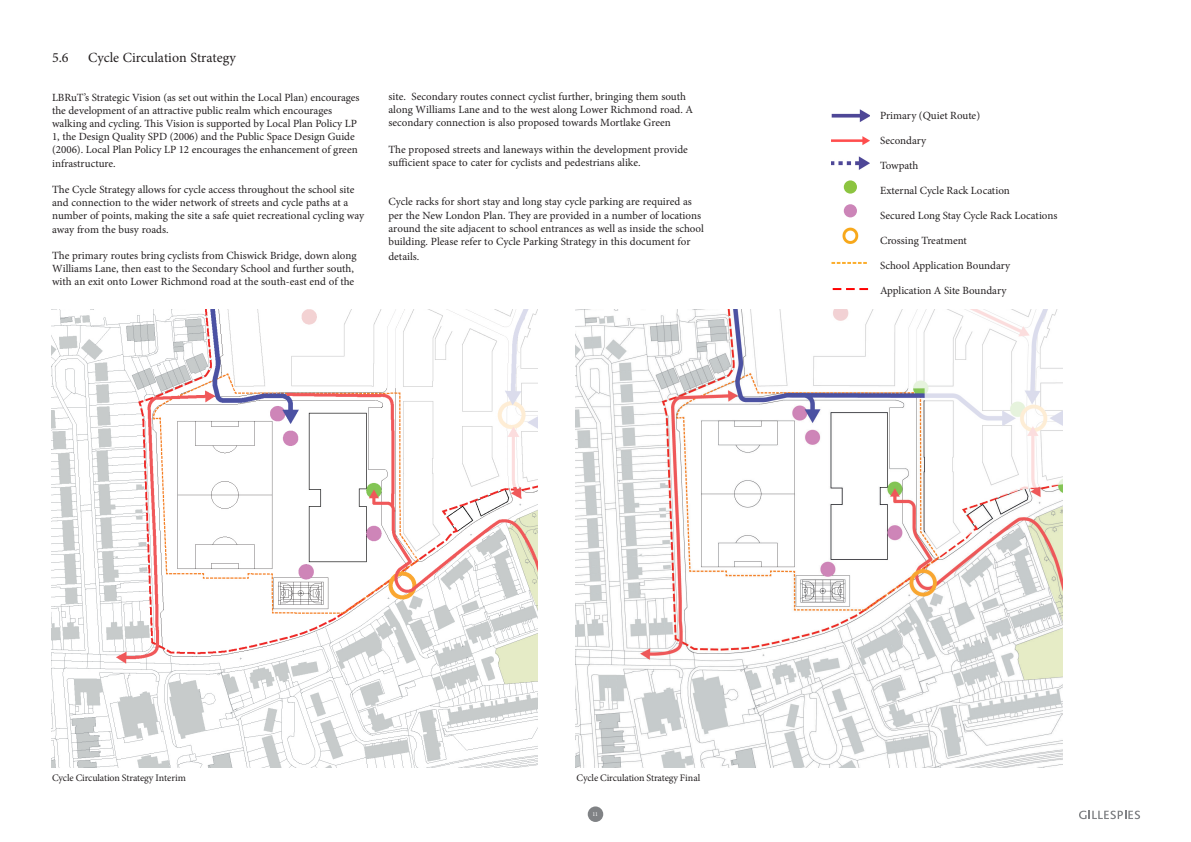
<style>
.page{position:relative;width:1191px;height:842px;background:#fff}
.page>*{position:absolute;margin:0;border:0;box-sizing:border-box;transform-origin:0 0}
.t1{font:14px "Minion Pro";color:#231f20}
.Body_Copy{font:11px/13.2px "Minion Pro";color:#231f20}
.t2{font:10px "Minion Pro";letter-spacing:-.015em;color:#231f20}
.t3{font:6px "Minion Pro";color:#fff}
</style>
<div class="page">
<div style="left:588px;top:806px;width:15px;height:16px;background:#808285;border-radius:50%"></div>
<svg style="left:1079px;top:811px;width:61px;height:8px"></svg>
<img style="left:575px;top:310px;width:487px;height:457px">
<img style="left:51px;top:310px;width:486px;height:457px">
<img style="left:831px;top:109px;width:38px;height:61px">
<svg style="left:833px;top:288px;width:34px;height:2px"></svg>
<div style="left:843px;top:180px;width:14px;height:14px;background:#8cc440;border-radius:50%"></div>
<div style="left:843px;top:204px;width:14px;height:13px;background:#cc85b8;border-radius:50%"></div>
<img style="left:842px;top:228px;width:16px;height:15px">
<svg style="left:832px;top:262px;width:34px;height:2px"></svg>
<svg style="left:745px;top:309px;width:318px;height:248px"></svg>
<svg style="left:221px;top:309px;width:317px;height:248px"></svg>
<p class="t1" style="left:52px;top:48px;width:18px">5.6</p>
<p class="t1" style="left:88px;top:48px;width:149px">Cycle Circulation Strategy</p>
<p class="Body_Copy" style="left:52px;top:91px;width:309px">LBRuT’s Strategic Vision (as set out within the Local Plan) encourages the development of an attractive public realm which encourages walking and cycling. This Vision is supported by Local Plan Policy LP 1, the Design Quality SPD (2006) and the Public Space Design Guide (2006). Local Plan Policy LP 12 encourages the enhancement of green infrastructure.</p>
<p class="Body_Copy" style="left:52px;top:183px;width:314px">The Cycle Strategy allows for cycle access throughout the school site and connection to the wider network of streets and cycle paths at a number of points, making the site a safe quiet recreational cycling way away from the busy roads.</p>
<p class="Body_Copy" style="left:52px;top:249px;width:306px">The primary routes bring cyclists from Chiswick Bridge, down along<br>Williams Lane, then east to the Secondary School and further south, with an exit onto Lower Richmond road at the south-east end of the</p>
<p class="Body_Copy" style="left:388px;top:90px;width:306px">site. Secondary routes connect cyclist further, bringing them south along Williams Lane and to the west along Lower Richmond road. A secondary connection is also proposed towards Mortlake Green</p>
<p class="Body_Copy" style="left:388px;top:142px;width:301px">The proposed streets and laneways within the development provide sufficient space to cater for cyclists and pedestrians alike.</p>
<p class="Body_Copy" style="left:388px;top:195px;width:317px">Cycle racks for short stay and long stay cycle parking are required as per the New London Plan. They are provided in a number of locations around the site adjacent to school entrances as well as inside the school building. Please refer to Cycle Parking Strategy in this document for</p>
<p class="Body_Copy" style="left:388px;top:250px;width:32px">details.</p>
<p class="Body_Copy" style="left:880px;top:109px;width:102px">Primary (Quiet Route)</p>
<p class="Body_Copy" style="left:880px;top:134px;width:48px">Secondary</p>
<p class="Body_Copy" style="left:880px;top:159px;width:40px">Towpath</p>
<p class="Body_Copy" style="left:880px;top:184px;width:131px">External Cycle Rack Location</p>
<p class="Body_Copy" style="left:880px;top:209px;width:179px">Secured Long Stay Cycle Rack Locations</p>
<p class="Body_Copy" style="left:880px;top:234px;width:88px">Crossing Treatment</p>
<p class="Body_Copy" style="left:880px;top:259px;width:132px">School Application Boundary</p>
<p class="Body_Copy" style="left:880px;top:284px;width:128px">Application A Site Boundary</p>
<p class="t2" style="left:52px;top:771px;width:136px">Cycle Circulation Strategy Interim</p>
<p class="t2" style="left:576px;top:771px;width:125px">Cycle Circulation Strategy Final</p>
<p class="t3" style="left:592px;top:810px;width:7px">11</p>
</div>
